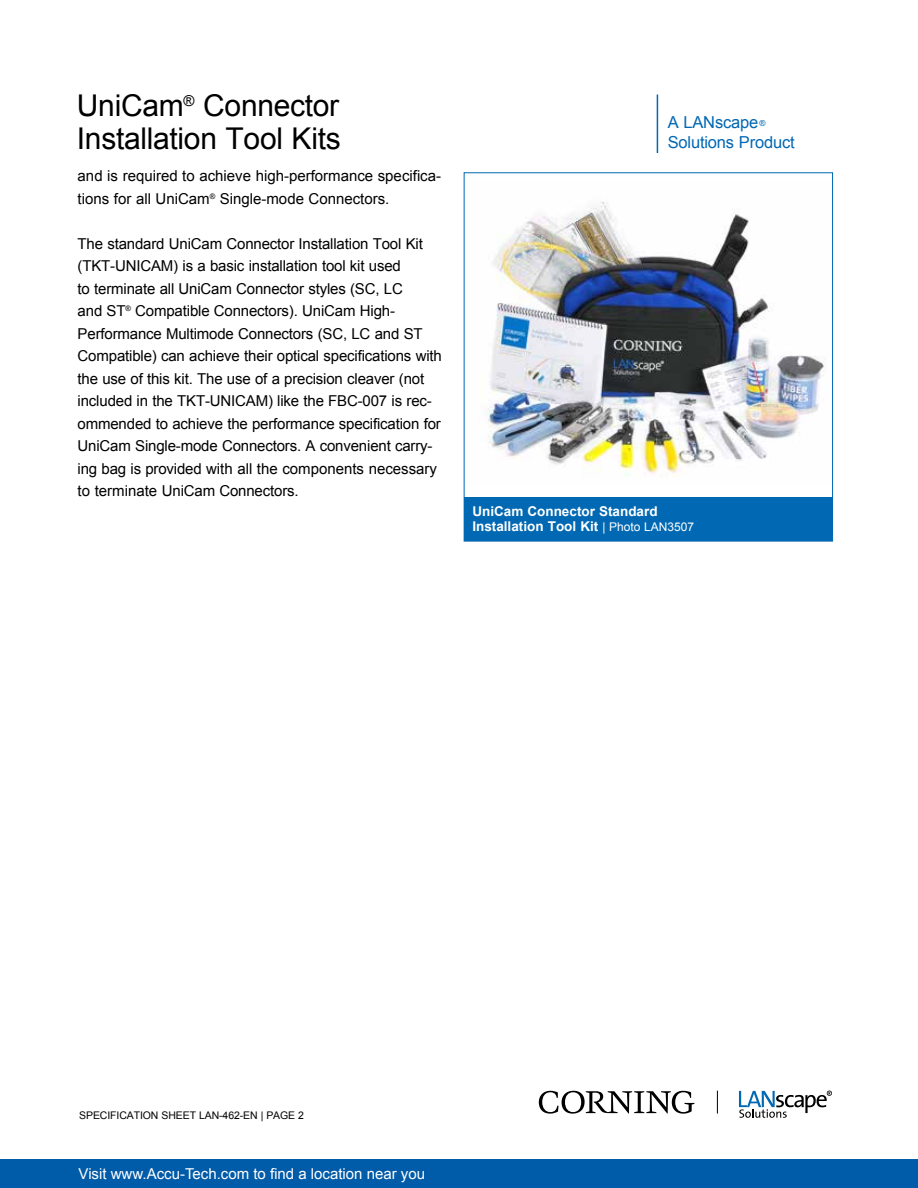
<style>
.page{position:relative;width:918px;height:1188px;background:#fff}
.page>*{position:absolute;margin:0;border:0;box-sizing:border-box;transform-origin:0 0}
.t1{font:30px/33px "Arial";letter-spacing:-.01em;color:#000}
.t2{font:16.5px/19.5px "Arial";letter-spacing:-.01em;color:#0168b3}
.t3{font:15px/22.5px "Arial";letter-spacing:-.01em;color:#000}
.t4{font:15px "Arial";color:#fff}
.t5{font:700 13.5px/15px "Arial";color:#fff}
.t6{font:10.5px "Arial";letter-spacing:-.01em;color:#000}
.s1{font-weight:400;font-size:12px}
</style>
<div class="page">
<svg style="left:539px;top:1091px;width:155px;height:23px"></svg>
<svg style="left:739px;top:1091px;width:93px;height:27px"></svg>
<svg style="left:717px;top:1091px;width:1px;height:23px"></svg>
<hr style="left:657px;top:94px;width:1px;height:59px;background:#0168b3">
<img style="left:487px;top:201px;width:337px;height:276px">
<div style="left:464px;top:498px;width:368px;height:43px;background:#0168b3"></div>
<div style="left:0;top:1160px;width:918px;height:28px;background:#005ba8"></div>
<p class="t1" style="left:77px;top:90px;width:265px">UniCam<sup>®</sup> Connector<br>Installation Tool Kits</p>
<p class="t3" style="left:78px;top:165px;width:365px">and is required to achieve high-performance specifica&shy;tions for all UniCam<sup>®</sup> Single-mode Connectors.</p>
<p class="t3" style="left:78px;top:232px;width:366px">The standard UniCam Connector Installation Tool Kit (TKT-UNICAM) is a basic installation tool kit used<br>to terminate all UniCam Connector styles (SC, LC<br>and ST<sup>®</sup> Compatible Connectors). UniCam High-Performance Multimode Connectors (SC, LC and ST Compatible) can achieve their optical specifications with the use of this kit. The use of a precision cleaver (not included in the TKT-UNICAM) like the FBC-007 is rec&shy;ommended to achieve the performance specification for UniCam Single-mode Connectors. A convenient carry&shy;ing bag is provided with all the components necessary to terminate UniCam Connectors.</p>
<p class="t2" style="left:668px;top:113px;width:129px">A LANscape<sup>®<br></sup>Solutions Product</p>
<p class="t5" style="left:472px;top:504px;width:223px">UniCam Connector Standard<br>Installation Tool Kit <span class="s1">| Photo LAN3507</span></p>
<p class="t6" style="left:79px;top:1108px;width:226px">SPECIFICATION SHEET LAN-462-EN | PAGE 2</p>
<p class="t4" style="left:79px;top:1165px;width:348px">Visit www.Accu-Tech.com to find a location near you</p>
</div>
